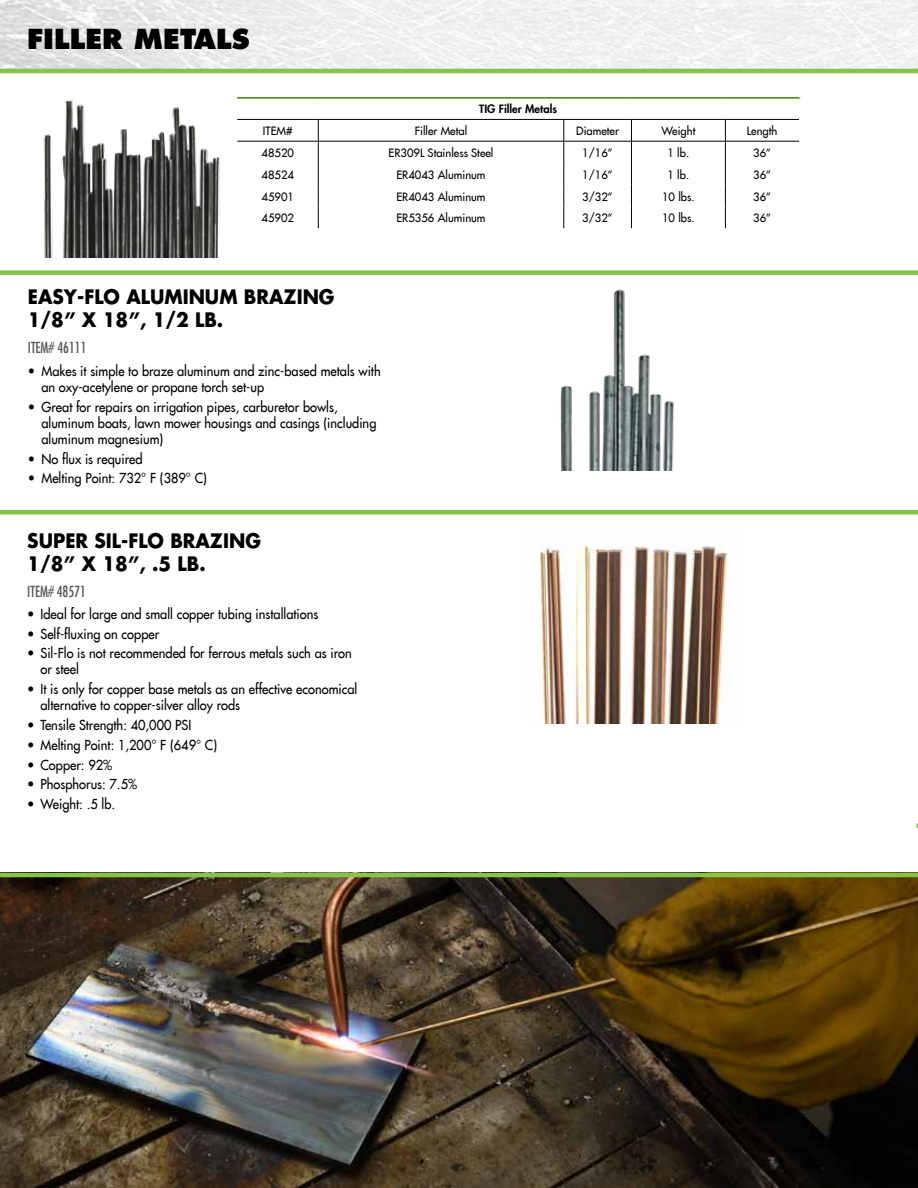
<style>
.page{position:relative;width:918px;height:1188px;background:#fff}
.page>*{position:absolute;margin:0;border:0;box-sizing:border-box;transform-origin:0 0}
.t1{font:800 27px "Futura LT";color:#000}
.t2{font:700 19.5px/23.4px "Futura LT";color:#000;scale:.95 1}
.t3{font:condensed 15px "Futura LT";color:#58595b;scale:.95 1}
.t4{font:13.5px/16.2px "Futura LT";color:#000;scale:.95 1}
.t5{font:11.25px "Futura LT";color:#000}
.t6{font:800 11.25px "Futura LT";color:#000}
</style>
<div class="page">
<img style="left:0;top:0;width:918px;height:69px">
<hr style="left:0;top:69px;width:918px;height:4px;background:#85c446">
<img style="left:0;top:877px;width:918px;height:311px">
<hr style="left:237px;top:119px;width:81px;height:1px;background:#000">
<hr style="left:318px;top:119px;width:246px;height:1px;background:#000">
<hr style="left:564px;top:119px;width:67px;height:1px;background:#000">
<hr style="left:631px;top:119px;width:94px;height:1px;background:#000">
<hr style="left:725px;top:119px;width:74px;height:1px;background:#000">
<hr style="left:237px;top:141px;width:81px;height:1px;background:#000">
<hr style="left:318px;top:141px;width:246px;height:1px;background:#000">
<hr style="left:564px;top:141px;width:67px;height:1px;background:#000">
<hr style="left:631px;top:141px;width:94px;height:1px;background:#000">
<hr style="left:725px;top:141px;width:74px;height:1px;background:#000">
<svg style="left:318px;top:120px;width:1px;height:108px"></svg>
<svg style="left:564px;top:120px;width:1px;height:108px"></svg>
<svg style="left:631px;top:120px;width:1px;height:108px"></svg>
<svg style="left:725px;top:120px;width:1px;height:108px"></svg>
<div style="left:0;top:270px;width:918px;height:5px;background:#85c446"></div>
<div style="left:0;top:510px;width:918px;height:5px;background:#85c446"></div>
<hr style="left:0;top:873px;width:918px;height:4px;background:#85c446">
<hr style="left:237px;top:97px;width:563px;height:2px;background:#85c446">
<img style="left:43px;top:99px;width:177px;height:159px">
<img style="left:560px;top:289px;width:115px;height:182px">
<img style="left:540px;top:546px;width:188px;height:178px">
<h1 class="t1" style="left:27px;top:22px;width:224px">FILLER METALS</h1>
<p class="t6" style="left:479px;top:102px;width:79px">TIG Filler Metals</p>
<p class="t5" style="left:263px;top:124px;width:31px">ITEM#</p>
<p class="t5" style="left:415px;top:124px;width:54px">Filler Metal</p>
<p class="t5" style="left:576px;top:124px;width:44px">Diameter</p>
<p class="t5" style="left:661px;top:124px;width:36px">Weight</p>
<p class="t5" style="left:747px;top:124px;width:32px">Length</p>
<p class="t5" style="left:262px;top:145px;width:34px">48520</p>
<p class="t5" style="left:389px;top:145px;width:106px">ER309L Stainless Steel</p>
<p class="t5" style="left:582px;top:145px;width:32px">1/16”</p>
<p class="t5" style="left:668px;top:145px;width:23px">1 lb.</p>
<p class="t5" style="left:753px;top:145px;width:19px">36”</p>
<p class="t5" style="left:262px;top:167px;width:34px">48524</p>
<p class="t5" style="left:396px;top:167px;width:91px">ER4043 Aluminum</p>
<p class="t5" style="left:582px;top:167px;width:32px">1/16”</p>
<p class="t5" style="left:668px;top:167px;width:23px">1 lb.</p>
<p class="t5" style="left:753px;top:167px;width:19px">36”</p>
<p class="t5" style="left:262px;top:189px;width:34px">45901</p>
<p class="t5" style="left:396px;top:189px;width:91px">ER4043 Aluminum</p>
<p class="t5" style="left:582px;top:189px;width:32px">3/32”</p>
<p class="t5" style="left:662px;top:189px;width:34px">10 lbs.</p>
<p class="t5" style="left:753px;top:189px;width:19px">36”</p>
<p class="t5" style="left:262px;top:211px;width:34px">45902</p>
<p class="t5" style="left:396px;top:211px;width:91px">ER5356 Aluminum</p>
<p class="t5" style="left:582px;top:211px;width:32px">3/32”</p>
<p class="t5" style="left:662px;top:211px;width:34px">10 lbs.</p>
<p class="t5" style="left:753px;top:211px;width:19px">36”</p>
<h2 class="t2" style="left:28px;top:284px;width:324px">EASY-FLO ALUMINUM BRAZING<br>1/8” X 18”, 1/2 LB.</h2>
<p class="t4" style="left:41px;top:362px;width:359px;text-indent:-14px">• Makes it simple to braze aluminum and zinc-based metals with an oxy-acetylene or propane torch set-up</p>
<p class="t4" style="left:41px;top:398px;width:354px;text-indent:-14px">• Great for repairs on irrigation pipes, carburetor bowls, aluminum boats, lawn mower housings and casings (including aluminum magnesium)</p>
<p class="t4" style="left:28px;top:451px;width:122px">• No flux is required</p>
<p class="t4" style="left:28px;top:470px;width:190px">• Melting Point: 732° F (389° C)</p>
<p class="t3" style="left:28px;top:339px;width:63px">ITEM# 46111</p>
<h2 class="t2" style="left:27px;top:528px;width:247px">SUPER SIL-FLO BRAZING<br>1/8” X 18”, .5 LB.</h2>
<p class="t4" style="left:27px;top:606px;width:308px">• Ideal for large and small copper tubing installations</p>
<p class="t4" style="left:27px;top:625px;width:141px">• Self-fluxing on copper</p>
<p class="t4" style="left:41px;top:645px;width:329px;text-indent:-14px">• Sil-Flo is not recommended for ferrous metals such as iron or steel</p>
<p class="t4" style="left:41px;top:681px;width:335px;text-indent:-14px">• It is only for copper base metals as an effective economical alternative to copper-silver alloy rods</p>
<p class="t4" style="left:27px;top:717px;width:175px">• Tensile Strength: 40,000 PSI</p>
<p class="t4" style="left:27px;top:737px;width:202px">• Melting Point: 1,200° F (649° C)</p>
<p class="t4" style="left:27px;top:756px;width:91px">• Copper: 92%</p>
<p class="t4" style="left:27px;top:776px;width:117px">• Phosphorus: 7.5%</p>
<p class="t4" style="left:27px;top:796px;width:94px">• Weight: .5 lb.</p>
<p class="t3" style="left:27px;top:583px;width:63px">ITEM# 48571</p>
</div>
